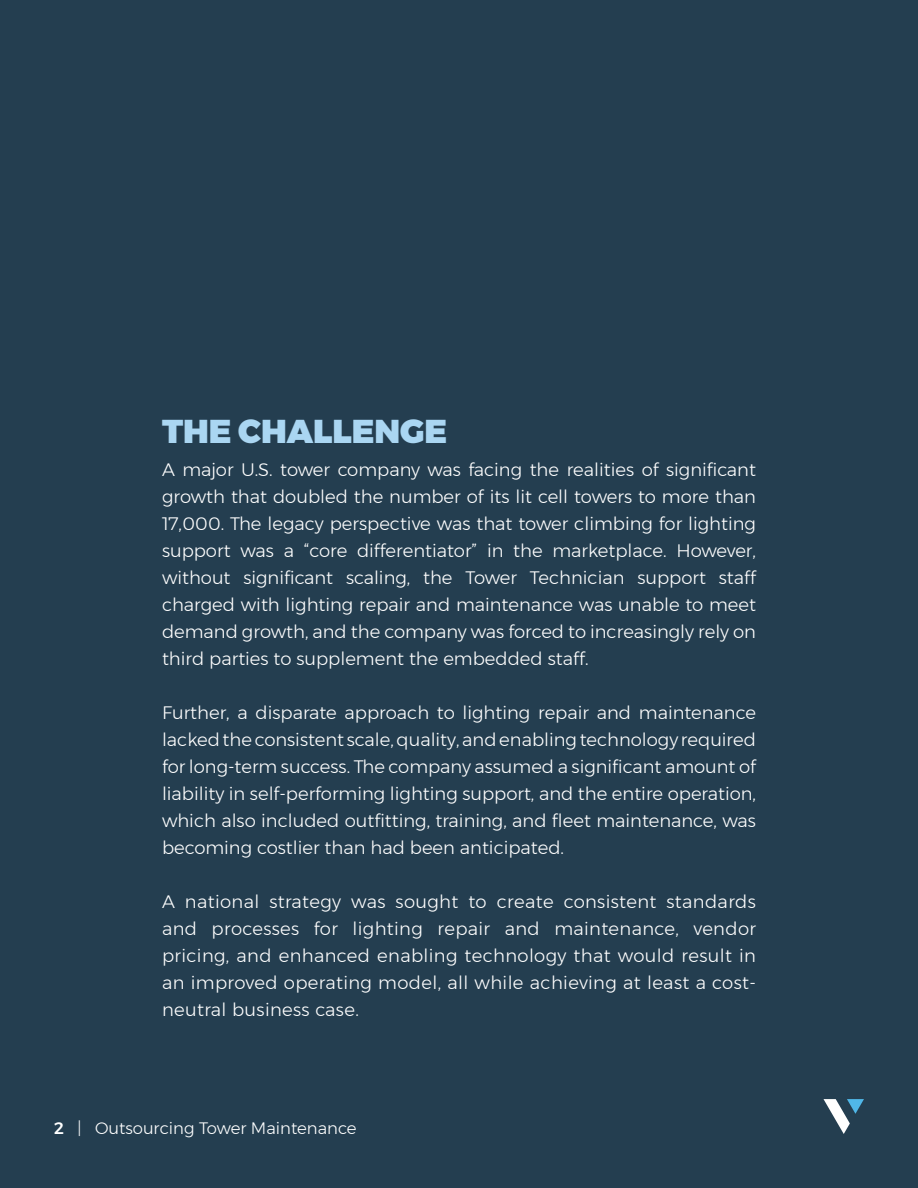
<style>
.page{position:relative;width:918px;height:1188px;background:#243e50}
.page>*{position:absolute;margin:0;border:0;box-sizing:border-box;transform-origin:0 0}
.Header_4{font:900 33px "Montserrat";color:#aad6f2}
.Body_1{font:300 18px/27px "Montserrat";color:#fff;text-align:justify}
.t1{font:300 16.5px "Montserrat";color:#fff}
.s1{font-weight:500}
</style>
<div class="page">
<svg style="left:824px;top:1099px;width:40px;height:35px"></svg>
<p class="Header_4" style="left:162px;top:404px;width:287px">THE CHALLENGE</p>
<p class="Body_1" style="left:162px;top:456px;width:596px">A major U.S. tower company was facing the realities of significant growth that doubled the number of its lit cell towers to more than 17,000. The legacy perspective was that tower climbing for lighting support was a “core differentiator” in the marketplace. However, without significant scaling, the Tower Technician support staff charged with lighting repair and maintenance was unable to meet demand growth, and the company was forced to increasingly rely on third parties to supplement the embedded staff.</p>
<p class="Body_1" style="left:162px;top:699px;width:596px">Further, a disparate approach to lighting repair and maintenance lacked the consistent scale, quality, and enabling technology required for long-term success. The company assumed a significant amount of liability in self-performing lighting support, and the entire operation, which also included outfitting, training, and fleet maintenance, was becoming costlier than had been anticipated.</p>
<p class="Body_1" style="left:162px;top:888px;width:596px">A national strategy was sought to create consistent standards and processes for lighting repair and maintenance, vendor pricing, and enhanced enabling technology that would result in an improved operating model, all while achieving at least a cost&shy;neutral business case.</p>
<p class="t1" style="left:54px;top:1116px;width:304px"><span class="s1">2</span> | Outsourcing Tower Maintenance</p>
</div>
